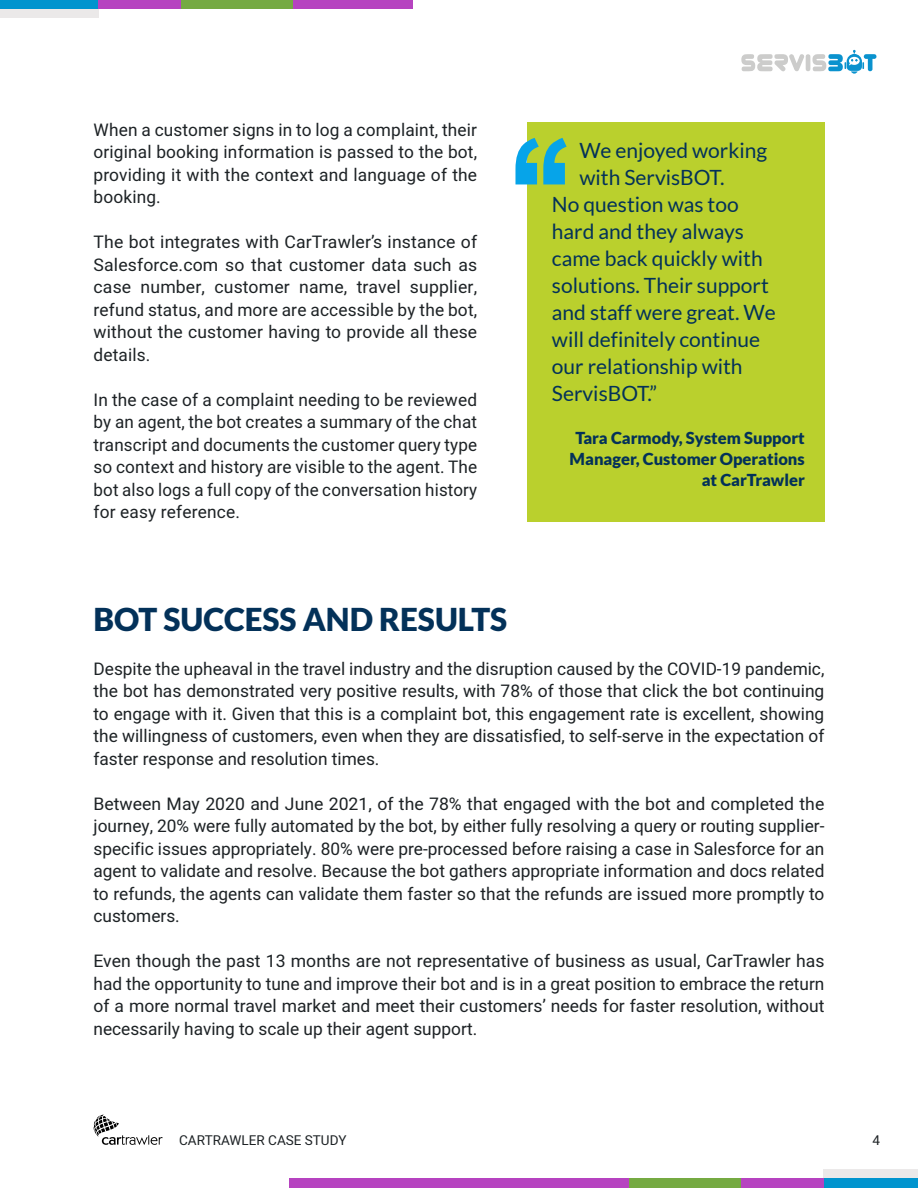
<style>
.page{position:relative;width:918px;height:1188px;background:#fff}
.page>*{position:absolute;margin:0;border:0;box-sizing:border-box;transform-origin:0 0}
.t1{font:900 31.5px "Lato";color:#033159}
.t2{font:21px "Lato";color:#033159}
.t3{font:17.25px/22.5px "Heebo";color:#1d2225;text-align:justify}
.t4{font:900 16.5px/21px "Lato";color:#033159;text-align:right}
.t5{font:13.5px "Heebo";color:#1d2225}
</style>
<div class="page">
<svg style="left:329px;top:0;width:83px;height:9px"></svg>
<div style="left:0;top:0;width:98px;height:18px;background:#ebe9e9"></div>
<div style="left:0;top:0;width:98px;height:9px;background:#0094ce"></div>
<div style="left:292px;top:0;width:37px;height:9px;background:#b643c0"></div>
<div style="left:181px;top:0;width:112px;height:9px;background:#75aa42"></div>
<div style="left:98px;top:0;width:83px;height:9px;background:#b643c0"></div>
<div style="left:824px;top:1170px;width:94px;height:18px;background:#ebe9e9"></div>
<div style="left:824px;top:1178px;width:94px;height:10px;background:#0094ce"></div>
<div style="left:289px;top:1178px;width:341px;height:10px;background:#b643c0"></div>
<div style="left:630px;top:1178px;width:111px;height:10px;background:#75aa42"></div>
<div style="left:741px;top:1178px;width:83px;height:10px;background:#b643c0"></div>
<div style="left:527px;top:122px;width:298px;height:400px;background:#bad02d"></div>
<svg style="left:515px;top:138px;width:52px;height:46px"></svg>
<svg style="left:741px;top:50px;width:136px;height:24px"></svg>
<svg style="left:94px;top:1115px;width:69px;height:30px"></svg>
<p class="t3" style="left:94px;top:118px;width:385px">When a customer signs in to log a complaint, their original booking information is passed to the bot, providing it with the context and language of the booking.</p>
<p class="t3" style="left:94px;top:231px;width:385px">The bot integrates with CarTrawler’s instance of Salesforce.com so that customer data such as case number, customer name, travel supplier, refund status, and more are accessible by the bot, without the customer having to provide all these details.</p>
<p class="t3" style="left:94px;top:388px;width:385px">In the case of a complaint needing to be reviewed by an agent, the bot creates a summary of the chat transcript and documents the customer query type so context and history are visible to the agent. The bot also logs a full copy of the conversation history for easy reference.</p>
<p class="t2" style="left:579px;top:139px;width:189px">We enjoyed working</p>
<p class="t2" style="left:579px;top:166px;width:147px">with ServisBOT.</p>
<p class="t2" style="left:552px;top:193px;width:188px">No question was too</p>
<p class="t2" style="left:552px;top:220px;width:194px">hard and they always</p>
<p class="t2" style="left:552px;top:247px;width:212px">came back quickly with</p>
<p class="t2" style="left:552px;top:274px;width:218px">solutions. Their support</p>
<p class="t2" style="left:552px;top:301px;width:225px">and staff were great. We</p>
<p class="t2" style="left:552px;top:328px;width:210px">will definitely continue</p>
<p class="t2" style="left:552px;top:355px;width:192px">our relationship with</p>
<p class="t2" style="left:552px;top:382px;width:107px">ServisBOT.”</p>
<p class="t4" style="left:570px;top:427px;width:237px">Tara Carmody, System Support<br>Manager, Customer Operations at CarTrawler</p>
<h1 class="t1" style="left:94px;top:601px;width:415px">BOT SUCCESS AND RESULTS</h1>
<p class="t3" style="left:94px;top:657px;width:732px">Despite the upheaval in the travel industry and the disruption caused by the COVID-19 pandemic, the bot has demonstrated very positive results, with 78% of those that click the bot continuing to engage with it. Given that this is a complaint bot, this engagement rate is excellent, showing the willingness of customers, even when they are dissatisfied, to self-serve in the expectation of faster response and resolution times.</p>
<p class="t3" style="left:94px;top:792px;width:732px">Between May 2020 and June 2021, of the 78% that engaged with the bot and completed the journey, 20% were fully automated by the bot, by either fully resolving a query or routing supplier&shy;specific issues appropriately. 80% were pre-processed before raising a case in Salesforce for an agent to validate and resolve. Because the bot gathers appropriate information and docs related to refunds, the agents can validate them faster so that the refunds are issued more promptly to customers.</p>
<p class="t3" style="left:94px;top:950px;width:732px">Even though the past 13 months are not representative of business as usual, CarTrawler has had the opportunity to tune and improve their bot and is in a great position to embrace the return of a more normal travel market and meet their customers’ needs for faster resolution, without necessarily having to scale up their agent support.</p>
<p class="t5" style="left:179px;top:1131px;width:169px">CARTRAWLER CASE STUDY</p>
<p class="t5" style="left:873px;top:1131px;width:9px">4</p>
</div>
